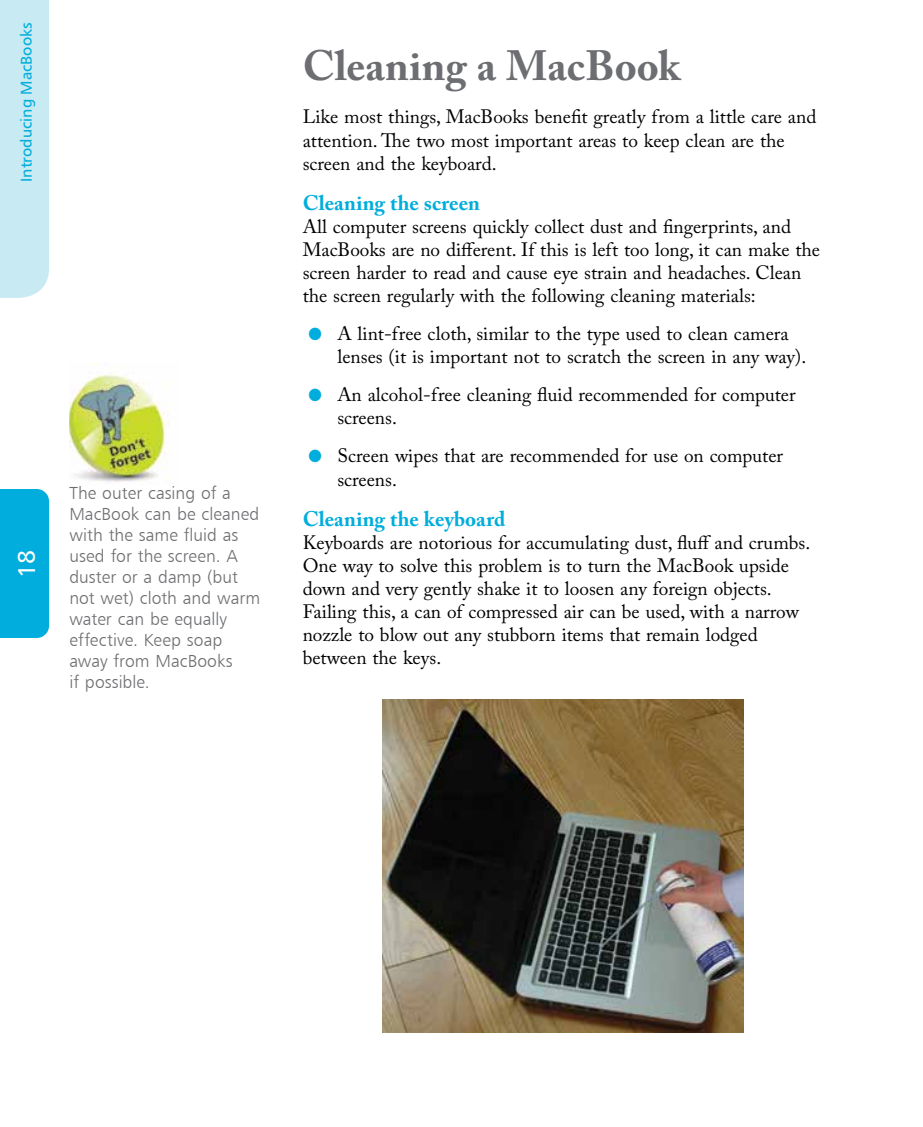
<style>
.page{position:relative;width:923px;height:1127px;background:#fff}
.page>*{position:absolute;margin:0;border:0;box-sizing:border-box;transform-origin:0 0}
.t1{font:700 42px "Adobe Caslon Pro";letter-spacing:.005em;color:#6d6e71}
.t2{font:24.5px "Humanist 777 BT Roman B";color:#fff}
.t3{font:700 21px "Adobe Caslon Pro";letter-spacing:.005em;color:#00addc}
.t4{font:19.25px/23.1px "Adobe Caslon Pro";color:#000}
.t5{font:17.5px/21px "Humanist 777 BT Light B";letter-spacing:.005em;color:#6d6e71}
.t6{font:15.75px "Humanist 777 BT Roman B";color:#00addc}
.s1{font-family:"Humanist 777 BT Bold B";font-size:42px;color:#00addc}
</style>
<div class="page">
<div style="left:0;top:489px;width:49px;height:148px;background:#00addc"></div>
<div style="left:0;top:0;width:49px;height:298px;background:#c8eaf3"></div>
<img style="left:383px;top:699px;width:360px;height:333px">
<img style="left:69px;top:372px;width:100px;height:110px">
<p class="t6" style="left:17px;top:182px;width:161px;rotate:-90deg">Introducing MacBooks</p>
<p class="t2" style="left:12px;top:577px;width:30px;rotate:-90deg">18</p>
<p class="t5" style="left:69px;top:481px;width:192px">The outer casing of a<br>MacBook can be cleaned with the same fluid as used for the screen. A duster or a damp (but not wet) cloth and warm water can be equally effective. Keep soap away from MacBooks<br>if possible.</p>
<h1 class="t1" style="left:303px;top:41px;width:379px">Cleaning a MacBook</h1>
<p class="t4" style="left:303px;top:105px;width:515px">Like most things, MacBooks benefit greatly from a little care and attention. The two most important areas to keep clean are the screen and the keyboard.</p>
<p class="t3" style="left:303px;top:190px;width:179px">Cleaning the screen</p>
<p class="t4" style="left:303px;top:214px;width:519px">All computer screens quickly collect dust and fingerprints, and MacBooks are no different. If this is left too long, it can make the screen harder to read and cause eye strain and headaches. Clean the screen regularly with the following cleaning materials:</p>
<p class="t4" style="left:337px;top:322px;width:470px;text-indent:-35px"><span class="s1">•</span> A lint-free cloth, similar to the type used to clean camera lenses (it is important not to scratch the screen in any way).</p>
<p class="t4" style="left:337px;top:383px;width:460px;text-indent:-35px"><span class="s1">•</span> An alcohol-free cleaning fluid recommended for computer screens.</p>
<p class="t4" style="left:337px;top:444px;width:447px;text-indent:-35px"><span class="s1">•</span> Screen wipes that are recommended for use on computer screens.</p>
<p class="t3" style="left:303px;top:506px;width:204px">Cleaning the keyboard</p>
<p class="t4" style="left:303px;top:530px;width:509px">Keyboards are notorious for accumulating dust, fluff and crumbs.<br>One way to solve this problem is to turn the MacBook upside down and very gently shake it to loosen any foreign objects.<br>Failing this, a can of compressed air can be used, with a narrow nozzle to blow out any stubborn items that remain lodged between the keys.</p>
</div>
